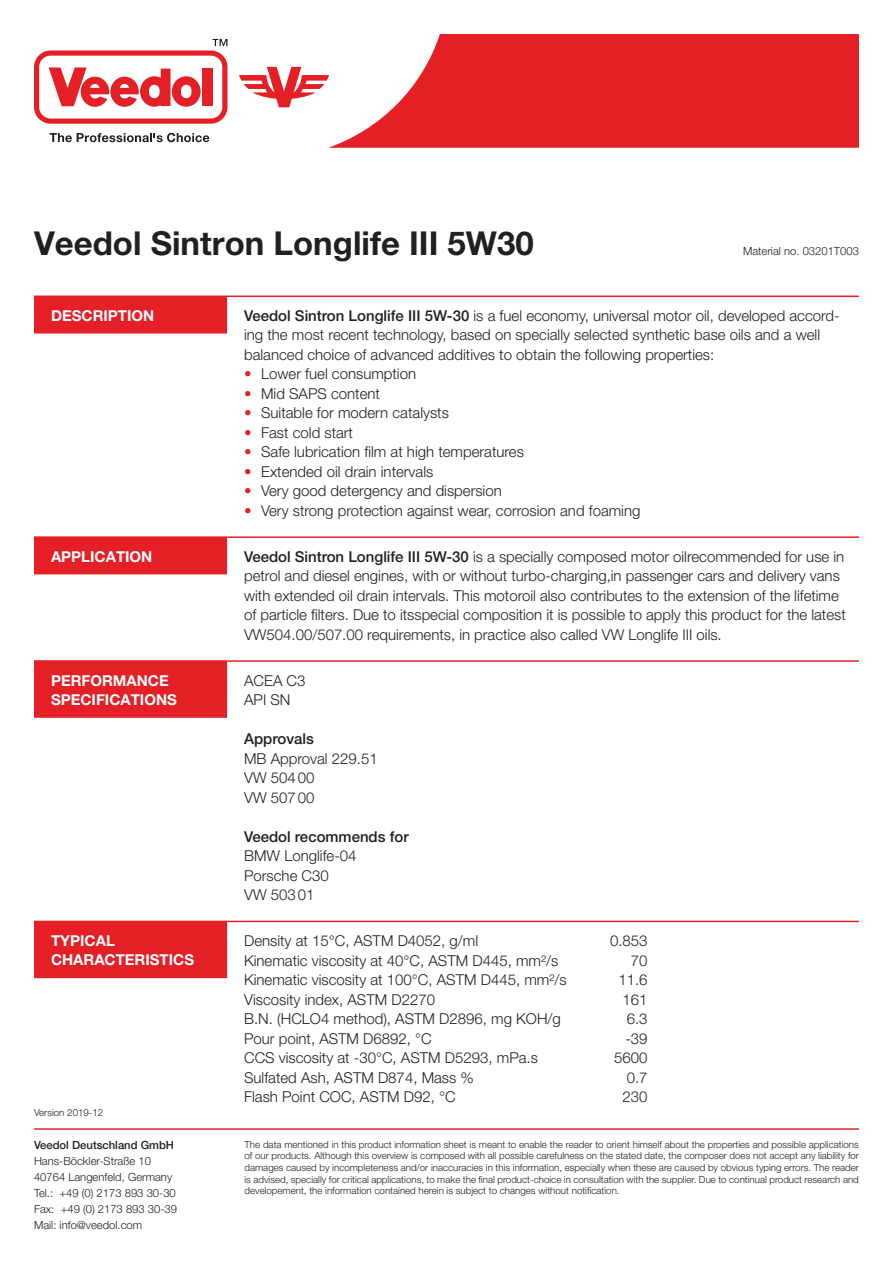
<style>
.page{position:relative;width:893px;height:1263px;background:#fff}
.page>*{position:absolute;margin:0;border:0;box-sizing:border-box;transform-origin:0 0}
.Headline{font:700 33px "Helvetica Neue";color:#231f20}
.Fließtext{font:300 15px/19.5px "Helvetica Neue";color:#231f20}
.Rubrik{font:700 15px "Helvetica Neue";color:#fff}
.Fließtext-2{font:500 15px/19.5px "Helvetica Neue";color:#231f20}
.Adresse{font:300 11.25px/16px "Helvetica Neue";color:#231f20}
.Adresse-2{font:500 11.25px "Helvetica Neue";color:#231f20}
.Material-Nr{font:300 11.25px "Helvetica Neue";color:#231f20}
.Kleingedrucktes{font:300 9.75px/11.7px "Helvetica Neue";color:#231f20;text-align:justify}
.s1{font-weight:500}
.s2{color:#e41f25}
.s3{font-weight:300}
</style>
<div class="page">
<svg style="left:239px;top:67px;width:89px;height:40px"></svg>
<svg style="left:34px;top:39px;width:193px;height:85px"></svg>
<svg style="left:50px;top:133px;width:159px;height:9px"></svg>
<svg style="left:328px;top:34px;width:531px;height:114px;background:#e73e44"></svg>
<hr style="left:34px;top:1128px;width:825px;height:2px;background:#e41f25">
<hr style="left:34px;top:536px;width:193px;height:2px;background:#e41f25">
<hr style="left:227px;top:536px;width:632px;height:2px;background:#e41f25">
<hr style="left:34px;top:660px;width:193px;height:2px;background:#e41f25">
<hr style="left:227px;top:660px;width:632px;height:2px;background:#e41f25">
<hr style="left:227px;top:921px;width:632px;height:1px;background:#e41f25">
<hr style="left:227px;top:296px;width:632px;height:1px;background:#e41f25">
<div style="left:34px;top:296px;width:193px;height:38px;background:#e41f25"></div>
<div style="left:34px;top:537px;width:193px;height:37px;background:#e41f25"></div>
<div style="left:34px;top:661px;width:193px;height:37px;background:#e41f25"></div>
<div style="left:34px;top:680px;width:193px;height:38px;background:#e41f25"></div>
<div style="left:34px;top:921px;width:193px;height:38px;background:#e41f25"></div>
<div style="left:34px;top:941px;width:193px;height:37px;background:#e41f25"></div>
<p class="Headline" style="left:34px;top:223px;width:501px">Veedol Sintron Longlife III 5W30</p>
<p class="Material-Nr" style="left:743px;top:245px;width:117px">Material no. 03201T003</p>
<p class="Rubrik" style="left:51px;top:306px;width:105px">DESCRIPTION</p>
<p class="Fließtext" style="left:244px;top:305px;width:597px"><span class="s1">Veedol Sintron Longlife III 5W-30</span> is a fuel economy, universal motor oil, developed accord&shy;ing the most recent technology, based on specially selected synthetic base oils and a well balanced choice of advanced additives to obtain the following properties:</p>
<p class="Fließtext" style="left:244px;top:364px;width:174px"><span class="s2">•</span> Lower fuel consumption</p>
<p class="Fließtext" style="left:244px;top:383px;width:137px"><span class="s2">•</span> Mid SAPS content</p>
<p class="Fließtext" style="left:244px;top:403px;width:206px"><span class="s2">•</span> Suitable for modern catalysts</p>
<p class="Fließtext" style="left:244px;top:422px;width:110px"><span class="s2">•</span> Fast cold start</p>
<p class="Fließtext" style="left:244px;top:442px;width:281px"><span class="s2">•</span> Safe lubrication film at high temperatures</p>
<p class="Fließtext" style="left:244px;top:461px;width:191px"><span class="s2">•</span> Extended oil drain intervals</p>
<p class="Fließtext" style="left:244px;top:481px;width:259px"><span class="s2">•</span> Very good detergency and dispersion</p>
<p class="Fließtext" style="left:244px;top:500px;width:398px"><span class="s2">•</span> Very strong protection against wear, corrosion and foaming</p>
<p class="Rubrik" style="left:51px;top:547px;width:103px">APPLICATION</p>
<p class="Fließtext" style="left:244px;top:546px;width:603px"><span class="s1">Veedol Sintron Longlife III 5W-30</span> is a specially composed motor oilrecommended for use in petrol and diesel engines, with or without turbo-charging,in passenger cars and delivery vans with extended oil drain intervals. This motoroil also contributes to the extension of the lifetime of particle filters. Due to itsspecial composition it is possible to apply this product for the latest VW504.00/507.00 requirements, in practice also called VW Longlife III oils.</p>
<p class="Rubrik" style="left:51px;top:671px;width:119px">PERFORMANCE</p>
<p class="Rubrik" style="left:51px;top:690px;width:127px">SPECIFICATIONS</p>
<p class="Fließtext" style="left:244px;top:670px;width:63px">ACEA C3</p>
<p class="Fließtext" style="left:244px;top:690px;width:48px">API SN</p>
<p class="Fließtext-2" style="left:244px;top:729px;width:71px">Approvals</p>
<p class="Fließtext" style="left:244px;top:748px;width:135px">MB Approval 229.51</p>
<p class="Fließtext" style="left:244px;top:768px;width:72px">VW 50400</p>
<p class="Fließtext" style="left:244px;top:787px;width:72px">VW 50700</p>
<p class="Fließtext-2" style="left:244px;top:826px;width:166px">Veedol recommends for<br><span class="s3">BMW Longlife-04</span></p>
<p class="Fließtext" style="left:244px;top:865px;width:86px">Porsche C30</p>
<p class="Fließtext" style="left:244px;top:885px;width:72px">VW 50301</p>
<p class="Rubrik" style="left:51px;top:931px;width:65px">TYPICAL</p>
<p class="Rubrik" style="left:51px;top:951px;width:145px">CHARACTERISTICS</p>
<p class="Kleingedrucktes" style="left:34px;top:1106px;width:71px">Version 2019-12</p>
<p class="Adresse-2" style="left:34px;top:1138px;width:142px">Veedol Deutschland GmbH</p>
<p class="Adresse" style="left:34px;top:1152px;width:140px">Hans-Böckler-Straße 10<br>40764 Langenfeld, Germany</p>
<p class="Adresse" style="left:34px;top:1184px;width:143px">Tel.: +49 (0) 2173 893 30-30</p>
<p class="Adresse" style="left:34px;top:1200px;width:145px">Fax: +49 (0) 2173 893 30-39</p>
<p class="Adresse" style="left:34px;top:1217px;width:110px">Mail: info@veedol.com</p>
<p class="Fließtext" style="left:244px;top:930px;width:236px">Density at 15°C, ASTM D4052, g/ml</p>
<p class="Fließtext" style="left:610px;top:930px;width:39px">0.853</p>
<p class="Fließtext" style="left:244px;top:950px;width:316px">Kinematic viscosity at 40°C, ASTM D445, mm²/s</p>
<p class="Fließtext" style="left:631px;top:950px;width:18px">70</p>
<p class="Fließtext" style="left:244px;top:969px;width:324px">Kinematic viscosity at 100°C, ASTM D445, mm²/s</p>
<p class="Fließtext" style="left:618px;top:969px;width:31px">11.6</p>
<p class="Fließtext" style="left:244px;top:989px;width:192px">Viscosity index, ASTM D2270</p>
<p class="Fließtext" style="left:623px;top:989px;width:27px">161</p>
<p class="Fließtext" style="left:244px;top:1008px;width:318px">B.N. (HCLO4 method), ASTM D2896, mg KOH/g</p>
<p class="Fließtext" style="left:627px;top:1008px;width:22px">6.3</p>
<p class="Fließtext" style="left:244px;top:1028px;width:189px">Pour point, ASTM D6892, °C</p>
<p class="Fließtext" style="left:625px;top:1028px;width:24px">-39</p>
<p class="Fließtext" style="left:244px;top:1047px;width:295px">CCS viscosity at -30°C, ASTM D5293, mPa.s</p>
<p class="Fließtext" style="left:614px;top:1047px;width:35px">5600</p>
<p class="Fließtext" style="left:244px;top:1067px;width:231px">Sulfated Ash, ASTM D874, Mass %</p>
<p class="Fließtext" style="left:627px;top:1067px;width:22px">0.7</p>
<p class="Fließtext" style="left:244px;top:1086px;width:213px">Flash Point COC, ASTM D92, °C</p>
<p class="Fließtext" style="left:623px;top:1086px;width:27px">230</p>
<p class="Kleingedrucktes" style="left:244px;top:1138px;width:616px">The data mentioned in this product information sheet is meant to enable the reader to orient himself about the properties and possible applications of our products. Although this overview is composed with all possible carefulness on the stated date, the composer does not accept any liability for damages caused by incompleteness and/or inaccuracies in this information, especially when these are caused by obvious typing errors. The reader is advised, specially for critical applications, to make the final product-choice in consultation with the supplier. Due to continual product research and developement, the information contained herein is subject to changes without notification.</p>
</div>
